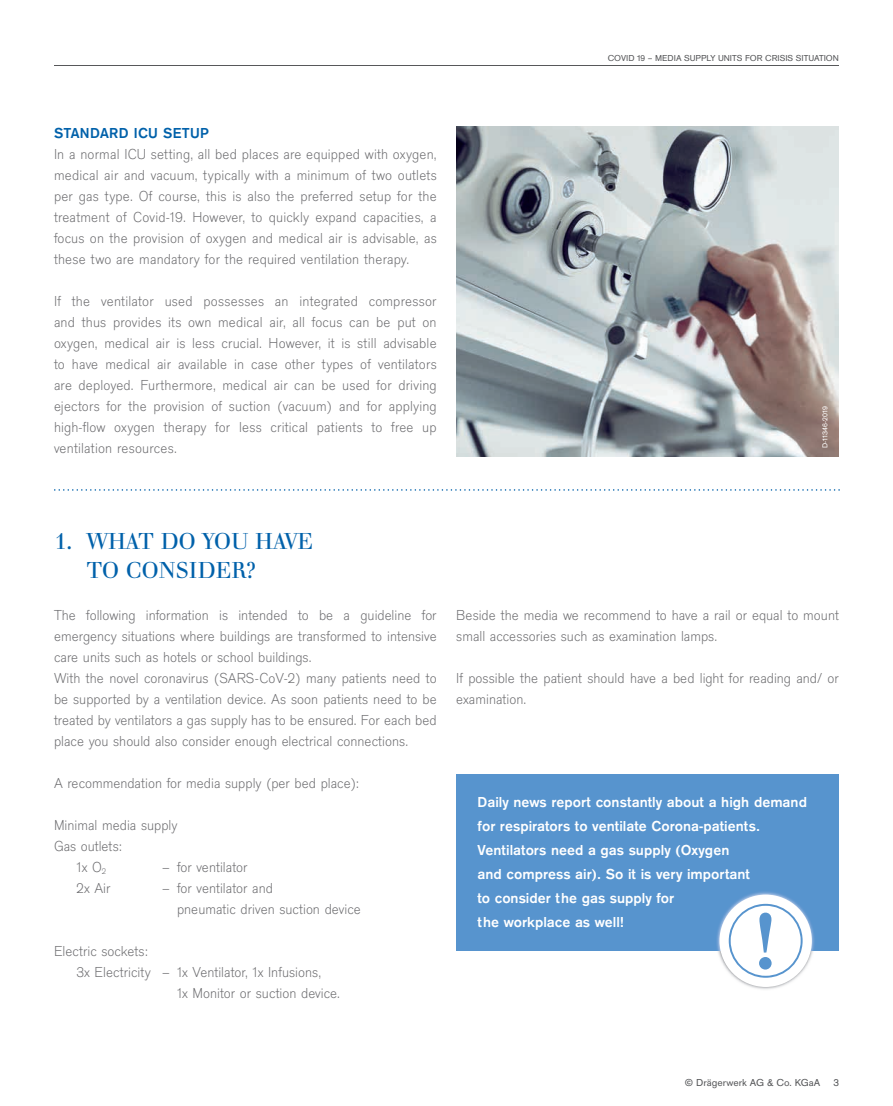
<style>
.page{position:relative;width:893px;height:1106px;background:#fff}
.page>*{position:absolute;margin:0;border:0;box-sizing:border-box;transform-origin:0 0}
.t1{font:700 82.2px "Draeger Walbaum";color:#5794ce}
.t2{font:24px/28.8px "Draeger Walbaum";letter-spacing:.01em;color:#0161aa}
.t3{font:300 15px/21px "Draeger San";color:#69696c}
.t4{font:700 15px/24px "Draeger San";color:#fff}
.t5{font:700 15px "Draeger San";letter-spacing:.075em;color:#0161aa}
.t6{font:10.5px "Draeger San";color:#57585a}
.t7{font:9px "Draeger San";color:#57585a}
.t8{font:7.5px "Draeger San";color:#fff}
</style>
<div class="page">
<hr style="left:54px;top:65px;width:785px;height:1px;background:#57585a">
<svg style="left:54px;top:489px;width:786px;height:1px"></svg>
<img style="left:456px;top:126px;width:383px;height:331px">
<div style="left:456px;top:774px;width:383px;height:176px;background:#5794ce"></div>
<img style="left:716px;top:892px;width:99px;height:97px">
<div style="left:719px;top:894px;width:93px;height:93px;background:#fff;border-radius:50%"></div>
<svg style="left:729px;top:903px;width:74px;height:74px"></svg>
<p class="t5" style="left:54px;top:124px;width:156px">standard icu setup</p>
<p class="t3" style="left:54px;top:143px;width:384px;text-align:justify">In a normal ICU setting, all bed places are equipped with oxygen, medical air and vacuum, typically with a minimum of two outlets per gas type. Of course, this is also the preferred setup for the treatment of Covid-19. However, to quickly expand capacities, a focus on the provision of oxygen and medical air is advisable, as these two are mandatory for the required ventilation therapy.</p>
<p class="t3" style="left:54px;top:290px;width:384px;text-align:justify">If the ventilator used possesses an integrated compressor and thus provides its own medical air, all focus can be put on oxygen, medical air is less crucial. However, it is still advisable to have medical air available in case other types of ventilators are deployed. Furthermore, medical air can be used for driving ejectors for the provision of suction (vacuum) and for applying high-flow oxygen therapy for less critical patients to free up ventilation resources.</p>
<p class="t7" style="left:608px;top:53px;width:233px">COVID 19 – MEDIA SUPPLY UNITS FOR CRISIS SITUATION</p>
<p class="t8" style="left:821px;top:448px;width:43px;rotate:-90deg">D-11346-2019</p>
<h2 class="t2" style="left:87px;top:528px;width:227px;text-indent:-33px">1. WHAT DO YOU HAVE<br>TO CONSIDER?</h2>
<p class="t3" style="left:54px;top:604px;width:384px">The following information is intended to be a guideline for emergency situations where buildings are transformed to intensive care units such as hotels or school buildings.<br>With the novel coronavirus (SARS-CoV-2) many patients need to be supported by a ventilation device. As soon patients need to be treated by ventilators a gas supply has to be ensured. For each bed place you should also consider enough electrical connections.</p>
<p class="t3" style="left:54px;top:772px;width:306px">A recommendation for media supply (per bed place):</p>
<p class="t3" style="left:54px;top:814px;width:125px">Minimal media supply</p>
<p class="t3" style="left:54px;top:835px;width:70px">Gas outlets:</p>
<p class="t3" style="left:76px;top:856px;width:31px">1x O<sub>2</sub></p>
<p class="t3" style="left:162px;top:856px;width:87px">– for ventilator</p>
<p class="t3" style="left:77px;top:877px;width:35px">2x Air</p>
<p class="t3" style="left:177px;top:877px;width:185px;text-indent:-15px">– for ventilator and<br>pneumatic driven suction device</p>
<p class="t3" style="left:54px;top:940px;width:95px">Electric sockets:</p>
<p class="t3" style="left:77px;top:961px;width:246px">3x Electricity – 1x Ventilator, 1x Infusions,</p>
<p class="t3" style="left:177px;top:982px;width:165px">1x Monitor or suction device.</p>
<p class="t3" style="left:456px;top:604px;width:384px">Beside the media we recommend to have a rail or equal to mount small accessories such as examination lamps.</p>
<p class="t3" style="left:456px;top:667px;width:384px">If possible the patient should have a bed light for reading and/ or examination.</p>
<p class="t4" style="left:477px;top:790px;width:331px">daily news report constantly about a high demand for respirators to ventilate corona-patients. ventilators need a gas supply (oxygen<br>and compress air). so it is very important<br>to consider the gas supply for<br>the workplace as well!</p>
<h1 class="t1" style="left:752px;top:897px;width:27px">!</h1>
<p class="t6" style="left:685px;top:1076px;width:156px">© Drägerwerk AG &amp; Co. KGaA 3</p>
</div>
